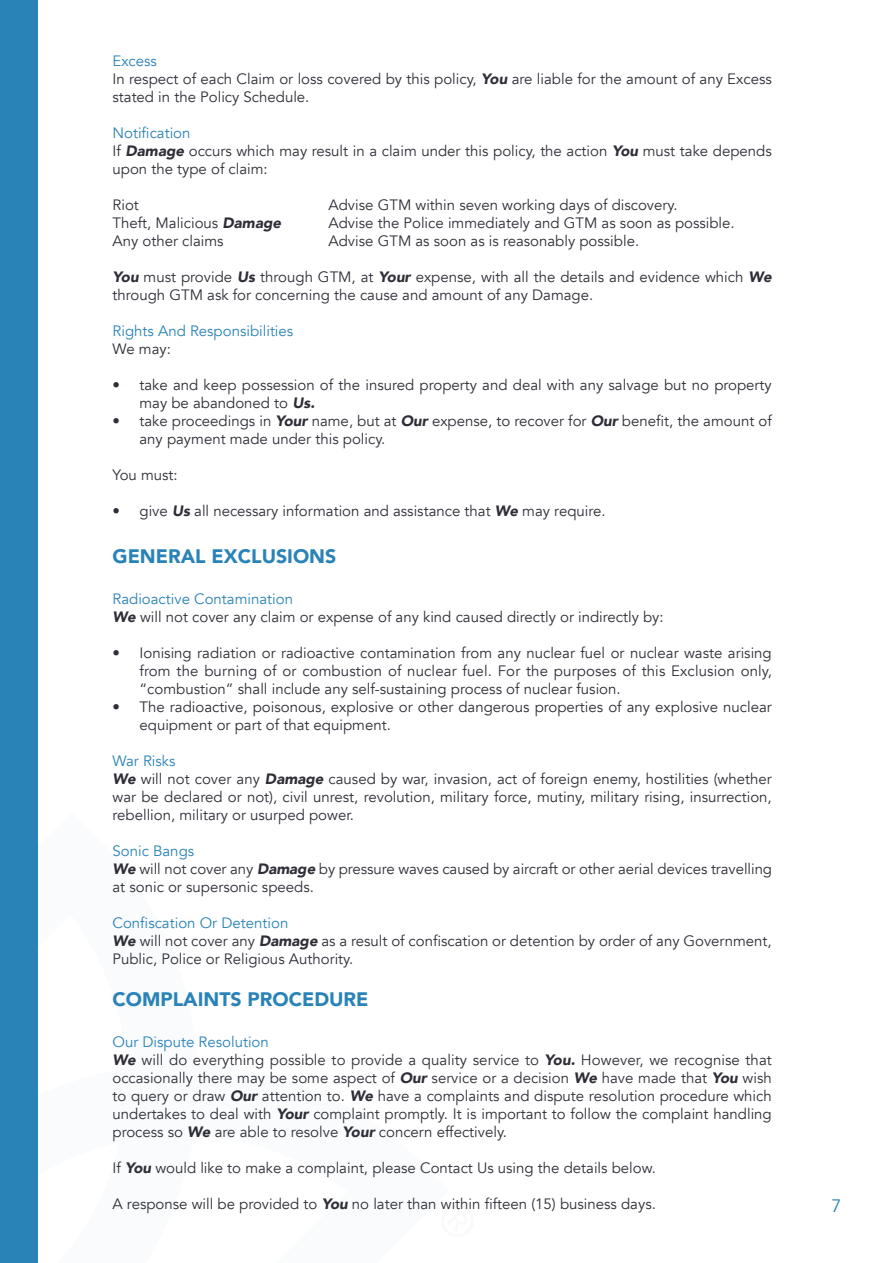
<style>
.page{position:relative;width:893px;height:1263px;background:#fff}
.page>*{position:absolute;margin:0;border:0;box-sizing:border-box;transform-origin:0 0}
.t1{font:900 19.5px "Avenir";color:#2a83b7}
.t2{font:18px "Avenir";color:#2a83b7}
.t3{font:15px/18px "Avenir";color:#2f2e38}
.t4{font:15px "Avenir";color:#2a83b7}
.s1{font-weight:900;font-style:italic}
</style>
<div class="page">
<div style="left:0;top:0;width:38px;height:1263px;background:#2a83b7"></div>
<p class="t4" style="left:112px;top:52px;width:46px">Excess</p>
<p class="t3" style="left:112px;top:70px;width:661px">In respect of each Claim or loss covered by this policy, <span class="s1">You</span> are liable for the amount of any Excess stated in the Policy Schedule.</p>
<p class="t4" style="left:112px;top:124px;width:80px">Notification</p>
<p class="t3" style="left:112px;top:142px;width:661px">If <span class="s1">Damage</span> occurs which may result in a claim under this policy, the action <span class="s1">You</span> must take depends upon the type of claim:</p>
<p class="t3" style="left:112px;top:196px;width:28px">Riot</p>
<p class="t3" style="left:328px;top:196px;width:350px">Advise GTM within seven working days of discovery.</p>
<p class="t3" style="left:112px;top:214px;width:170px">Theft, Malicious <span class="s1">Damage</span></p>
<p class="t3" style="left:328px;top:214px;width:408px">Advise the Police immediately and GTM as soon as possible.</p>
<p class="t3" style="left:112px;top:232px;width:113px">Any other claims</p>
<p class="t3" style="left:328px;top:232px;width:312px">Advise GTM as soon as is reasonably possible.</p>
<p class="t3" style="left:112px;top:268px;width:661px"><span class="s1">You</span> must provide <span class="s1">Us</span> through GTM, at <span class="s1">Your</span> expense, with all the details and evidence which <span class="s1">We </span>through GTM ask for concerning the cause and amount of any Damage.</p>
<p class="t4" style="left:112px;top:322px;width:182px">Rights And Responsibilities</p>
<p class="t3" style="left:112px;top:340px;width:60px">We may:</p>
<p class="t3" style="left:140px;top:376px;width:634px;text-indent:-27px">• take and keep possession of the insured property and deal with any salvage but no property may be abandoned to <span class="s1">Us.</span></p>
<p class="t3" style="left:140px;top:412px;width:634px;text-indent:-27px">• take proceedings in <span class="s1">Your</span> name, but at <span class="s1">Our</span> expense, to recover for <span class="s1">Our</span> benefit, the amount of any payment made under this policy.</p>
<p class="t3" style="left:112px;top:466px;width:67px">You must:</p>
<p class="t3" style="left:112px;top:502px;width:495px">• give <span class="s1">Us</span> all necessary information and assistance that <span class="s1">We</span> may require.</p>
<p class="t1" style="left:112px;top:539px;width:225px">GENERAL EXCLUSIONS</p>
<p class="t4" style="left:112px;top:590px;width:182px">Radioactive Contamination</p>
<p class="t3" style="left:112px;top:608px;width:553px"><span class="s1">We</span> will not cover any claim or expense of any kind caused directly or indirectly by:</p>
<p class="t3" style="left:140px;top:644px;width:634px;text-align:justify;text-indent:-27px">• Ionising radiation or radioactive contamination from any nuclear fuel or nuclear waste arising from the burning of or combustion of nuclear fuel. For the purposes of this Exclusion only, “combustion” shall include any self-sustaining process of nuclear fusion.</p>
<p class="t3" style="left:140px;top:698px;width:634px;text-indent:-27px">• The radioactive, poisonous, explosive or other dangerous properties of any explosive nuclear equipment or part of that equipment.</p>
<p class="t4" style="left:112px;top:752px;width:65px">War Risks</p>
<p class="t3" style="left:112px;top:770px;width:661px;text-align:justify"><span class="s1">We</span> will not cover any <span class="s1">Damage</span> caused by war, invasion, act of foreign enemy, hostilities (whether war be declared or not), civil unrest, revolution, military force, mutiny, military rising, insurrection, rebellion, military or usurped power.</p>
<p class="t4" style="left:112px;top:842px;width:83px">Sonic Bangs</p>
<p class="t3" style="left:112px;top:860px;width:661px"><span class="s1">We</span> will not cover any <span class="s1">Damage</span> by pressure waves caused by aircraft or other aerial devices travelling at sonic or supersonic speeds.</p>
<p class="t4" style="left:112px;top:914px;width:177px">Confiscation Or Detention</p>
<p class="t3" style="left:112px;top:932px;width:661px"><span class="s1">We</span> will not cover any <span class="s1">Damage</span> as a result of confiscation or detention by order of any Government,<br>Public, Police or Religious Authority.</p>
<p class="t1" style="left:112px;top:982px;width:257px">COMPLAINTS PROCEDURE</p>
<p class="t4" style="left:112px;top:1033px;width:158px">Our Dispute Resolution</p>
<p class="t3" style="left:112px;top:1051px;width:661px;text-align:justify"><span class="s1">We</span> will do everything possible to provide a quality service to <span class="s1">You.</span> However, we recognise that occasionally there may be some aspect of <span class="s1">Our</span> service or a decision <span class="s1">We</span> have made that <span class="s1">You</span> wish to query or draw <span class="s1">Our</span> attention to. <span class="s1">We</span> have a complaints and dispute resolution procedure which undertakes to deal with <span class="s1">Your</span> complaint promptly. It is important to follow the complaint handling process so <span class="s1">We</span> are able to resolve <span class="s1">Your</span> concern effectively.</p>
<p class="t3" style="left:112px;top:1159px;width:545px">If <span class="s1">You</span> would like to make a complaint, please Contact Us using the details below.</p>
<p class="t3" style="left:112px;top:1195px;width:545px">A response will be provided to <span class="s1">You</span> no later than within fifteen (15) business days.</p>
<p class="t2" style="left:831px;top:1195px;width:12px">7</p>
</div>
